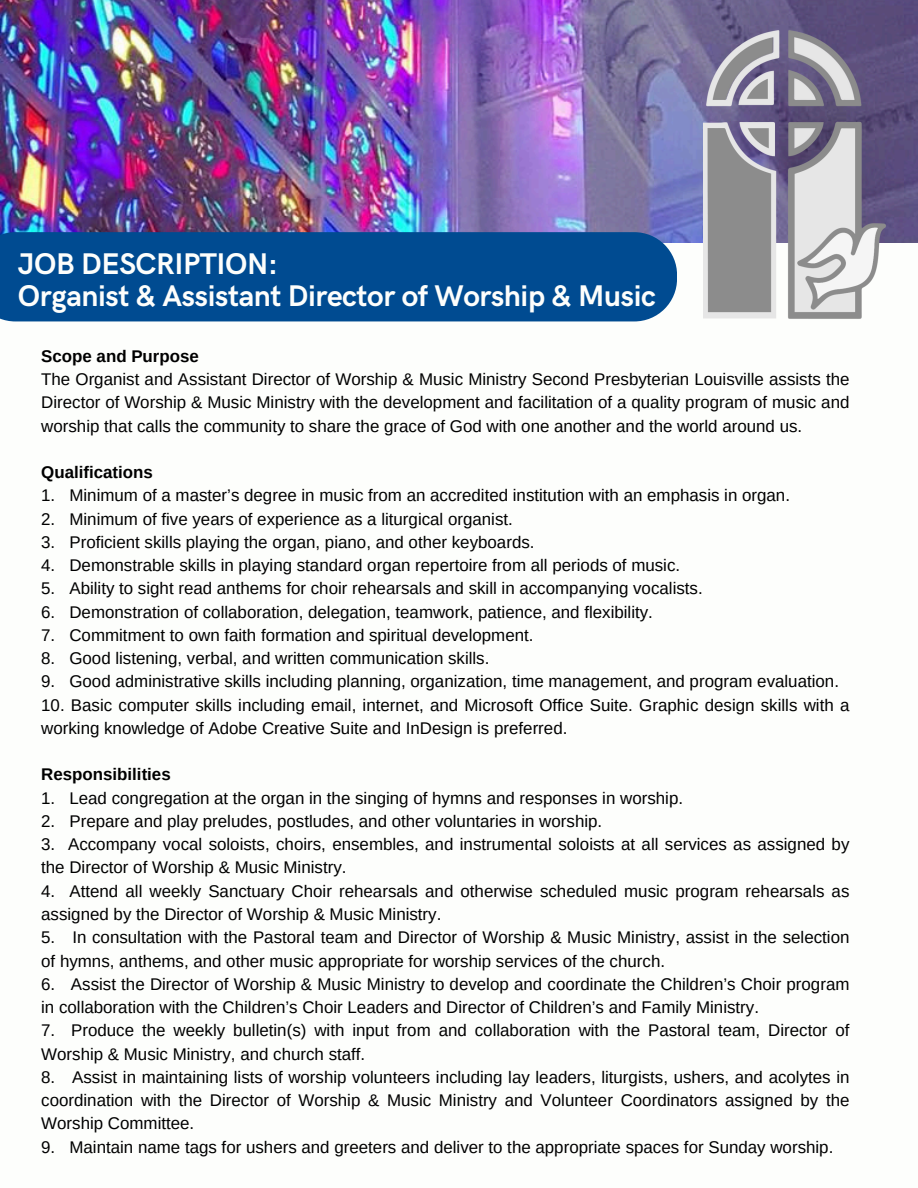
<style>
.page{position:relative;width:918px;height:1188px;background:#fff}
.page>*{position:absolute;margin:0;border:0;box-sizing:border-box;transform-origin:0 0}
.t1{font:700 30px/31.5px "HK Grotesk";letter-spacing:-.01em;color:#fdfefc}
.t2{font:16.95px/23.2px "Arimo";color:#000}
.t3{font:700 16.95px "Arimo";color:#000}
</style>
<div class="page">
<img style="left:0;top:0;width:918px;height:243px">
<div style="left:0;top:232px;width:677px;height:89px;background:#004b91"></div>
<img style="left:704px;top:31px;width:183px;height:288px">
<p class="t1" style="left:18px;top:249px;width:640px">JOB DESCRIPTION:<br>Organist &amp; Assistant Director of Worship &amp; Music</p>
<h1 class="t3" style="left:41px;top:346px;width:159px">Scope and Purpose</h1>
<p class="t2" style="left:41px;top:368px;width:810px;text-align:justify">The Organist and Assistant Director of Worship &amp; Music Ministry Second Presbyterian Louisville assists the Director of Worship &amp; Music Ministry with the development and facilitation of a quality program of music and worship that calls the community to share the grace of God with one another and the world around us.</p>
<p class="t3" style="left:41px;top:463px;width:113px">Qualifications</p>
<p class="t2" style="left:41px;top:484px;width:750px">1. Minimum of a master’s degree in music from an accredited institution with an emphasis in organ.</p>
<p class="t2" style="left:41px;top:507px;width:473px">2. Minimum of five years of experience as a liturgical organist.</p>
<p class="t2" style="left:41px;top:530px;width:495px">3. Proficient skills playing the organ, piano, and other keyboards.</p>
<p class="t2" style="left:41px;top:554px;width:640px">4. Demonstrable skills in playing standard organ repertoire from all periods of music.</p>
<p class="t2" style="left:41px;top:577px;width:663px">5. Ability to sight read anthems for choir rehearsals and skill in accompanying vocalists.</p>
<p class="t2" style="left:41px;top:600px;width:613px">6. Demonstration of collaboration, delegation, teamwork, patience, and flexibility.</p>
<p class="t2" style="left:41px;top:623px;width:494px">7. Commitment to own faith formation and spiritual development.</p>
<p class="t2" style="left:41px;top:647px;width:450px">8. Good listening, verbal, and written communication skills.</p>
<p class="t2" style="left:41px;top:670px;width:799px">9. Good administrative skills including planning, organization, time management, and program evaluation.</p>
<p class="t2" style="left:41px;top:693px;width:810px">10. Basic computer skills including email, internet, and Microsoft Office Suite. Graphic design skills with a working knowledge of Adobe Creative Suite and InDesign is preferred.</p>
<p class="t3" style="left:41px;top:765px;width:131px">Responsibilities</p>
<p class="t2" style="left:41px;top:786px;width:643px">1. Lead congregation at the organ in the singing of hymns and responses in worship.</p>
<p class="t2" style="left:41px;top:809px;width:563px">2. Prepare and play preludes, postludes, and other voluntaries in worship.</p>
<p class="t2" style="left:41px;top:833px;width:810px">3. Accompany vocal soloists, choirs, ensembles, and instrumental soloists at all services as assigned by the Director of Worship &amp; Music Ministry.</p>
<p class="t2" style="left:41px;top:879px;width:810px">4. Attend all weekly Sanctuary Choir rehearsals and otherwise scheduled music program rehearsals as assigned by the Director of Worship &amp; Music Ministry.</p>
<p class="t2" style="left:41px;top:926px;width:810px">5. In consultation with the Pastoral team and Director of Worship &amp; Music Ministry, assist in the selection of hymns, anthems, and other music appropriate for worship services of the church.</p>
<p class="t2" style="left:41px;top:972px;width:810px">6. Assist the Director of Worship &amp; Music Ministry to develop and coordinate the Children’s Choir program in collaboration with the Children’s Choir Leaders and Director of Children’s and Family Ministry.</p>
<p class="t2" style="left:41px;top:1019px;width:810px">7. Produce the weekly bulletin(s) with input from and collaboration with the Pastoral team, Director of<br>Worship &amp; Music Ministry, and church staff.</p>
<p class="t2" style="left:41px;top:1065px;width:810px;text-align:justify">8. Assist in maintaining lists of worship volunteers including lay leaders, liturgists, ushers, and acolytes in coordination with the Director of Worship &amp; Music Ministry and Volunteer Coordinators assigned by the Worship Committee.</p>
<p class="t2" style="left:41px;top:1135px;width:794px">9. Maintain name tags for ushers and greeters and deliver to the appropriate spaces for Sunday worship.</p>
</div>
